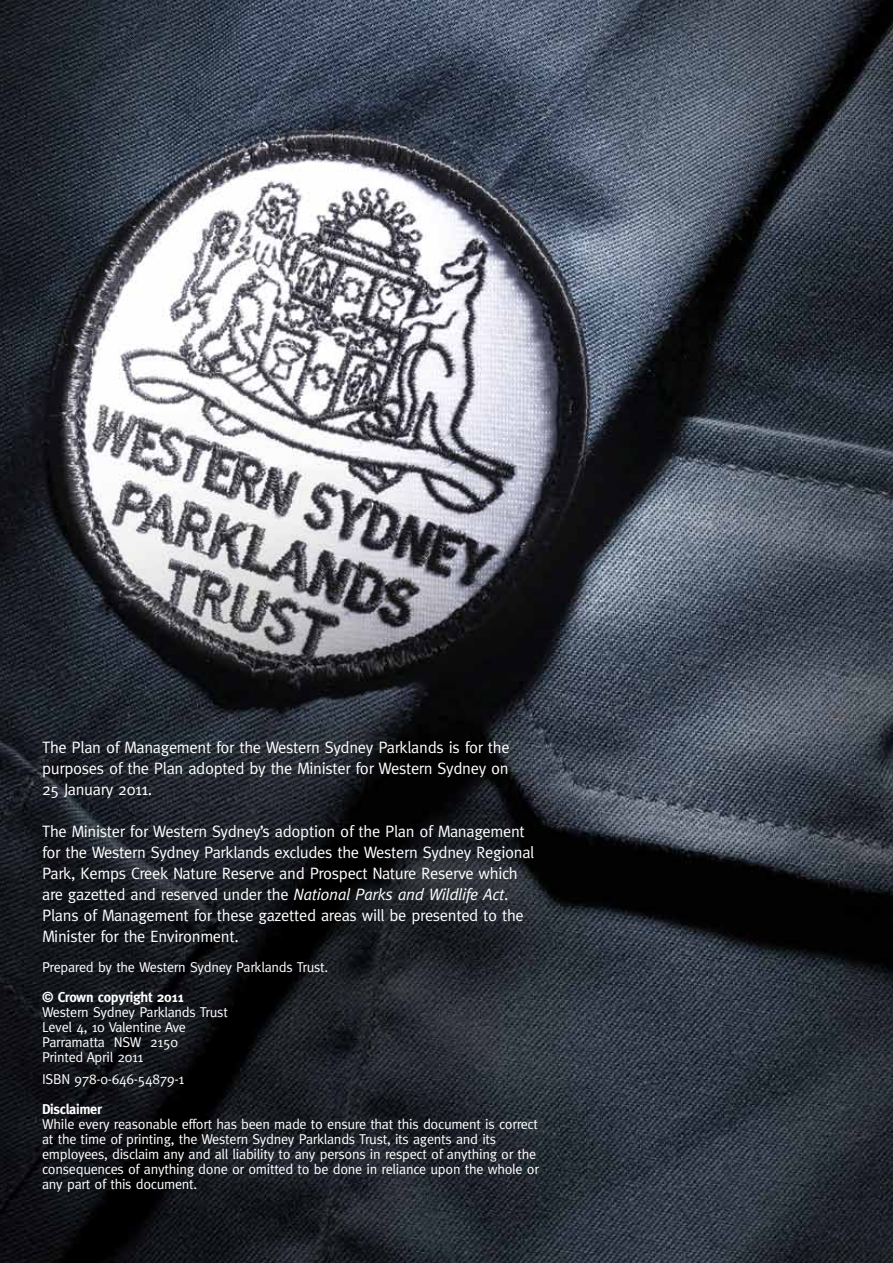
<style>
.page{position:relative;width:893px;height:1263px;background:#fff}
.page>*{position:absolute;margin:0;border:0;box-sizing:border-box;transform-origin:0 0}
.t1{font:16.5px/21px "Meta";letter-spacing:-.02em;color:#fff;text-align:justify}
.t2{font:14.25px/15px "Meta";letter-spacing:-.02em;color:#fff}
.t3{font:700 14.25px "Meta";letter-spacing:-.02em;color:#fff}
.s1{font-style:italic}
</style>
<div class="page">
<img style="left:0;top:0;width:893px;height:1263px">
<p class="t1" style="left:42px;top:736px;width:469px">The Plan of Management for the Western Sydney Parklands is for the purposes of the Plan adopted by the Minister for Western Sydney on 25 January 2011.</p>
<p class="t1" style="left:42px;top:820px;width:494px;text-align:left">The Minister for Western Sydney’s adoption of the Plan of Management for the Western Sydney Parklands excludes the Western Sydney Regional Park, Kemps Creek Nature Reserve and Prospect Nature Reserve which are gazetted and reserved under the <span class="s1">National Parks and Wildlife Act</span>.<br>Plans of Management for these gazetted areas will be presented to the Minister for the Environment.</p>
<p class="t2" style="left:42px;top:959px;width:288px">Prepared by the Western Sydney Parklands Trust.</p>
<p class="t3" style="left:42px;top:989px;width:143px">© Crown copyright 2011</p>
<p class="t2" style="left:42px;top:1004px;width:187px">Western Sydney Parklands Trust<br>Level 4, 10 Valentine Ave<br>Parramatta NSW 2150<br>Printed April 2011</p>
<p class="t2" style="left:42px;top:1071px;width:144px">ISBN 978-0-646-54879-1</p>
<p class="t3" style="left:42px;top:1100px;width:61px">Disclaimer</p>
<p class="t2" style="left:42px;top:1116px;width:498px">While every reasonable effort has been made to ensure that this document is correct at the time of printing, the Western Sydney Parklands Trust, its agents and its employees, disclaim any and all liability to any persons in respect of anything or the consequences of anything done or omitted to be done in reliance upon the whole or any part of this document.</p>
</div>
